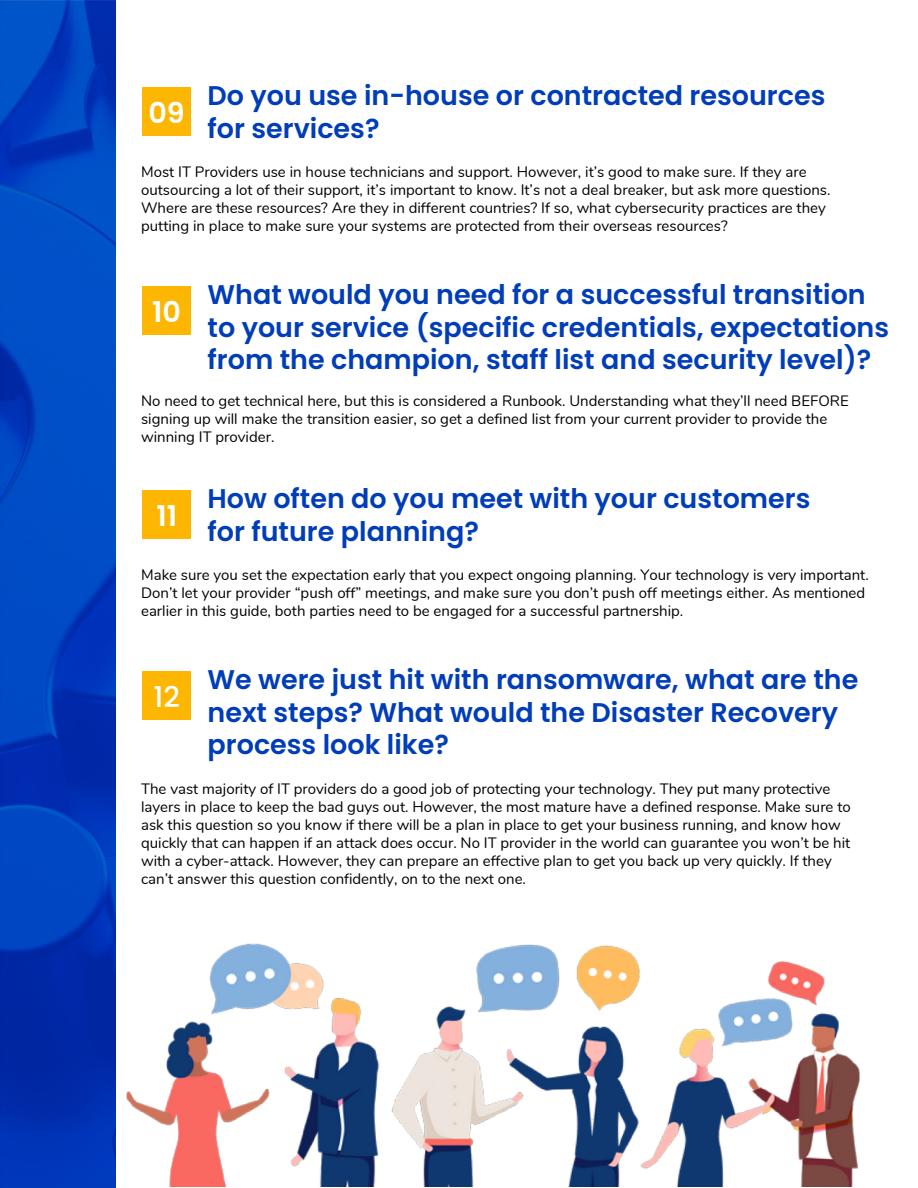
<style>
.page{position:relative;width:918px;height:1188px;background:#fff}
.page>*{position:absolute;margin:0;border:0;box-sizing:border-box;transform-origin:0 0}
.t1{font:600 28.5px "Poppins";color:#fff}
.t2{font:500 28.5px "Poppins";color:#fff}
.t3{font:600 27px/32.7px "Poppins";color:#003db9}
.t4{font:15px/18px "Nunito";color:#000}
</style>
<div class="page">
<div style="left:143px;top:87px;width:48px;height:49px;background:#fdb601"></div>
<div style="left:143px;top:287px;width:48px;height:48px;background:#fdb601"></div>
<div style="left:143px;top:491px;width:48px;height:48px;background:#fdb601"></div>
<div style="left:143px;top:672px;width:48px;height:48px;background:#fdb601"></div>
<img style="left:0;top:0;width:116px;height:1188px">
<img style="left:126px;top:943px;width:734px;height:243px">
<p class="t1" style="left:149px;top:93px;width:38px">09</p>
<p class="t3" style="left:208px;top:79px;width:619px">Do you use in-house or contracted resources</p>
<p class="t3" style="left:208px;top:112px;width:173px">for services?</p>
<p class="t4" style="left:141px;top:163px;width:691px">Most IT Providers use in house technicians and support. However, it’s good to make sure. If they are outsourcing a lot of their support, it’s important to know. It’s not a deal breaker, but ask more questions.<br>Where are these resources? Are they in different countries? If so, what cybersecurity practices are they putting in place to make sure your systems are protected from their overseas resources?</p>
<p class="t1" style="left:152px;top:292px;width:30px">10</p>
<p class="t3" style="left:208px;top:278px;width:683px">What would you need for a successful transition to your service (specific credentials, expectations from the champion, staff list and security level)?</p>
<p class="t4" style="left:141px;top:392px;width:709px">No need to get technical here, but this is considered a Runbook. Understanding what they’ll need BEFORE signing up will make the transition easier, so get a defined list from your current provider to provide the winning IT provider.</p>
<p class="t1" style="left:156px;top:496px;width:22px">11</p>
<p class="t3" style="left:208px;top:482px;width:604px">How often do you meet with your customers for future planning?</p>
<p class="t4" style="left:141px;top:566px;width:729px">Make sure you set the expectation early that you expect ongoing planning. Your technology is very important.<br>Don’t let your provider “push off” meetings, and make sure you don’t push off meetings either. As mentioned earlier in this guide, both parties need to be engaged for a successful partnership.</p>
<p class="t2" style="left:153px;top:677px;width:28px">12</p>
<p class="t3" style="left:208px;top:663px;width:652px">We were just hit with ransomware, what are the next steps? What would the Disaster Recovery process look like?</p>
<p class="t4" style="left:141px;top:780px;width:711px">The vast majority of IT providers do a good job of protecting your technology. They put many protective layers in place to keep the bad guys out. However, the most mature have a defined response. Make sure to ask this question so you know if there will be a plan in place to get your business running, and know how quickly that can happen if an attack does occur. No IT provider in the world can guarantee you won’t be hit with a cyber-attack. However, they can prepare an effective plan to get you back up very quickly. If they can’t answer this question confidently, on to the next one.</p>
</div>
